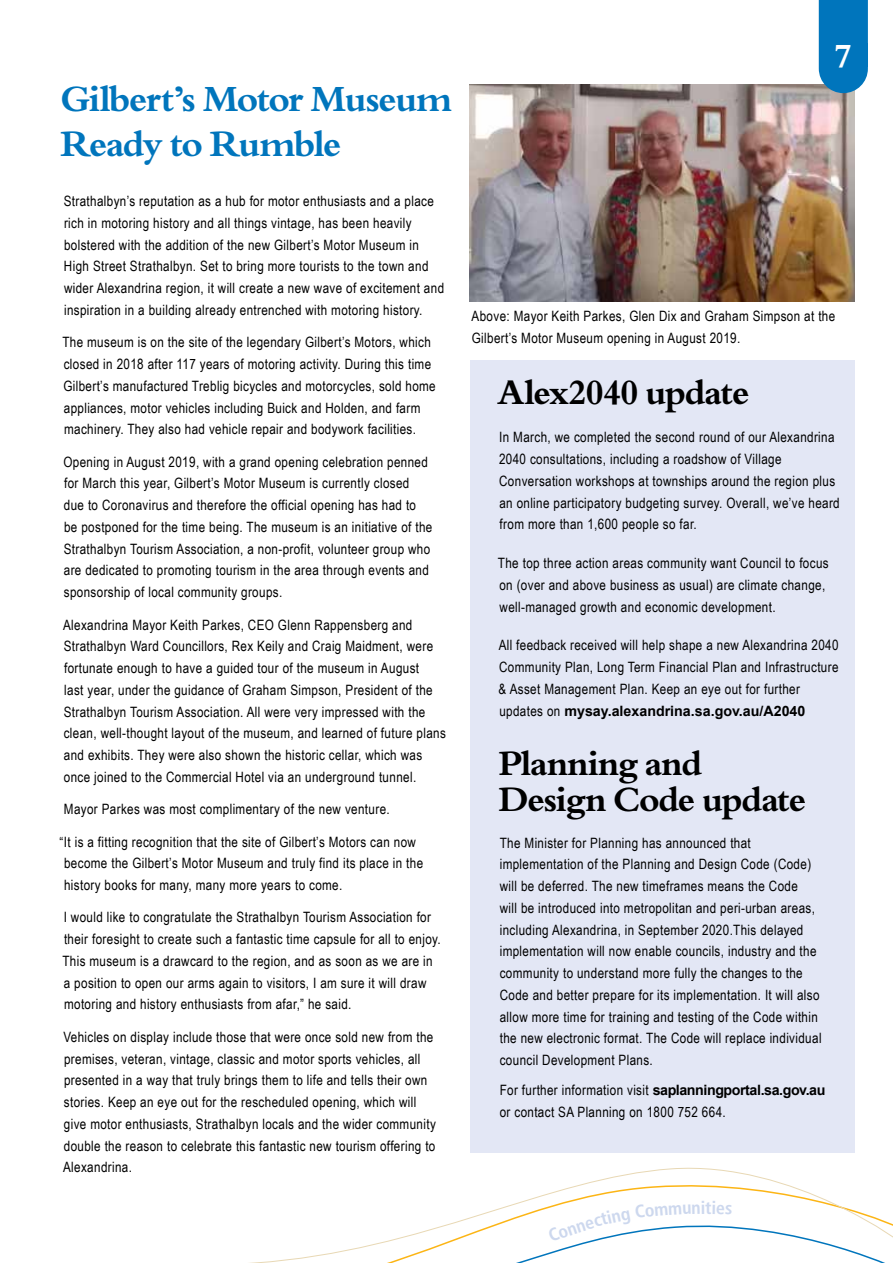
<style>
.page{position:relative;width:893px;height:1263px;background:#fff}
.page>*{position:absolute;margin:0;border:0;box-sizing:border-box;transform-origin:0 0}
.t1{font:700 36px/45px "Bergamo Std";letter-spacing:-.035em;color:#0075bc}
.t2{font:700 34.5px/36px "Bergamo Std";letter-spacing:-.03em;color:#000}
.t3{font:700 33px "Bergamo Std";color:#fff}
.t4{font:700 condensed 18px "Frutiger LT Std";color:#cdd8ee}
.t5{font:14.25px/21.8px "Arial Narrow";letter-spacing:.025em;color:#000}
.t6{font:700 14.25px "Arial";color:#000}
.s1{font-family:"Arial Narrow";font-weight:400}
.s2{font-family:"Arial";font-weight:700}
</style>
<div class="page">
<div style="left:470px;top:360px;width:385px;height:792px;background:#e3e7f5"></div>
<img style="left:470px;top:84px;width:385px;height:217px">
<svg style="left:819px;top:0;width:49px;height:93px;background:#107cbd"></svg>
<div style="left:819px;top:43px;width:49px;height:24px;background:#0075bc"></div>
<svg style="left:249px;top:1173px;width:644px;height:90px"></svg>
<h1 class="t1" style="left:60px;top:77px;width:393px">Gilbert’s Motor Museum<br>Ready to Rumble</h1>
<p class="t5" style="left:64px;top:190px;width:382px">Strathalbyn’s reputation as a hub for motor enthusiasts and a place rich in motoring history and all things vintage, has been heavily bolstered with the addition of the new Gilbert’s Motor Museum in High Street Strathalbyn. Set to bring more tourists to the town and wider Alexandrina region, it will create a new wave of excitement and inspiration in a building already entrenched with motoring history.</p>
<p class="t5" style="left:62px;top:331px;width:375px">The museum is on the site of the legendary Gilbert’s Motors, which closed in 2018 after 117 years of motoring activity. During this time Gilbert’s manufactured Treblig bicycles and motorcycles, sold home appliances, motor vehicles including Buick and Holden, and farm machinery. They also had vehicle repair and bodywork facilities.</p>
<p class="t5" style="left:63px;top:450px;width:370px">Opening in August 2019, with a grand opening celebration penned for March this year, Gilbert’s Motor Museum is currently closed due to Coronavirus and therefore the official opening has had to be postponed for the time being. The museum is an initiative of the Strathalbyn Tourism Association, a non-profit, volunteer group who are dedicated to promoting tourism in the area through events and sponsorship of local community groups.</p>
<p class="t5" style="left:63px;top:613px;width:384px">Alexandrina Mayor Keith Parkes, CEO Glenn Rappensberg and Strathalbyn Ward Councillors, Rex Keily and Craig Maidment, were fortunate enough to have a guided tour of the museum in August<br>last year, under the guidance of Graham Simpson, President of the Strathalbyn Tourism Association. All were very impressed with the clean, well-thought layout of the museum, and learned of future plans and exhibits. They were also shown the historic cellar, which was once joined to the Commercial Hotel via an underground tunnel.</p>
<p class="t5" style="left:64px;top:798px;width:327px">Mayor Parkes was most complimentary of the new venture.</p>
<p class="t5" style="left:64px;top:830px;width:361px;text-indent:-4px">“It is a fitting recognition that the site of Gilbert’s Motors can now become the Gilbert’s Motor Museum and truly find its place in the history books for many, many more years to come.</p>
<p class="t5" style="left:62px;top:906px;width:380px">I would like to congratulate the Strathalbyn Tourism Association for their foresight to create such a fantastic time capsule for all to enjoy.<br>This museum is a drawcard to the region, and as soon as we are in a position to open our arms again to visitors, I am sure it will draw motoring and history enthusiasts from afar,” he said.</p>
<p class="t5" style="left:63px;top:1025px;width:374px">Vehicles on display include those that were once sold new from the premises, veteran, vintage, classic and motor sports vehicles, all presented in a way that truly brings them to life and tells their own stories. Keep an eye out for the rescheduled opening, which will give motor enthusiasts, Strathalbyn locals and the wider community double the reason to celebrate this fantastic new tourism offering to Alexandrina.</p>
<h3 class="t3" style="left:834px;top:37px;width:19px">7</h3>
<p class="t5" style="left:472px;top:305px;width:365px">Above: Mayor Keith Parkes, Glen Dix and Graham Simpson at the<br>Gilbert’s Motor Museum opening in August 2019.</p>
<h2 class="t2" style="left:498px;top:374px;width:253px">Alex2040 update</h2>
<p class="t5" style="left:499px;top:426px;width:342px">In March, we completed the second round of our Alexandrina 2040 consultations, including a roadshow of Village Conversation workshops at townships around the region plus an online participatory budgeting survey. Overall, we’ve heard from more than 1,600 people so far.</p>
<p class="t5" style="left:498px;top:552px;width:332px">The top three action areas community want Council to focus on (over and above business as usual) are climate change, well-managed growth and economic development.</p>
<p class="t5" style="left:499px;top:634px;width:342px;text-align:justify">All feedback received will help shape a new Alexandrina 2040<br>Community Plan, Long Term Financial Plan and Infrastructure &amp; Asset Management Plan. Keep an eye out for further</p>
<p class="t6" style="left:499px;top:701px;width:308px"><span class="s1">updates on</span> mysay.alexandrina.sa.gov.au/A2040</p>
<h2 class="t2" style="left:498px;top:746px;width:309px">Planning and<br>Design Code update</h2>
<p class="t5" style="left:500px;top:831px;width:323px">The Minister for Planning has announced that implementation of the Planning and Design Code (Code) will be deferred. The new timeframes means the Code<br>will be introduced into metropolitan and peri-urban areas, including Alexandrina, in September 2020.This delayed implementation will now enable councils, industry and the community to understand more fully the changes to the Code and better prepare for its implementation. It will also allow more time for training and testing of the Code within the new electronic format. The Code will replace individual council Development Plans.</p>
<p class="t5" style="left:500px;top:1079px;width:327px">For further information visit <span class="s2">saplanningportal.sa.gov.au </span>or contact SA Planning on 1800 752 664.</p>
<p class="t4" style="left:701px;top:1196px;width:12px">it</p>
</div>
